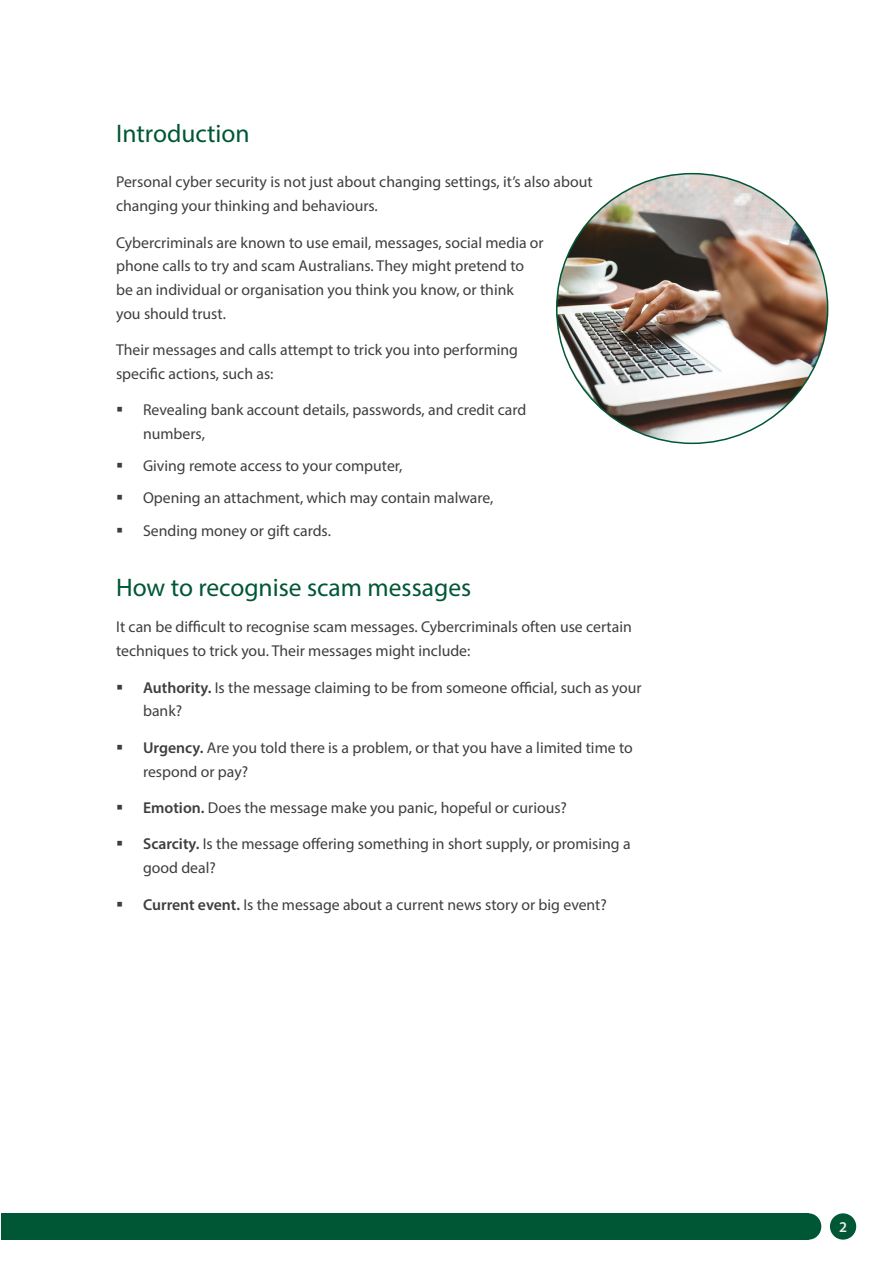
<style>
.page{position:relative;width:893px;height:1263px;background:#fff}
.page>*{position:absolute;margin:0;border:0;box-sizing:border-box;transform-origin:0 0}
.Headings{font:25.5px "Myriad Pro";color:#005735}
.bullets{font:15.75px/23.7px "Myriad Pro";color:#3e3e3f}
.t1{font:600 15px "Myriad Pro";color:#ebebec}
.s1{font-weight:600}
</style>
<div class="page">
<div style="left:2px;top:1213px;width:807px;height:26px;background:#005735"></div>
<div style="left:796px;top:1213px;width:25px;height:26px;background:#005735;border-radius:50%"></div>
<div style="left:830px;top:1213px;width:26px;height:26px;background:#005735;border-radius:50%"></div>
<img style="left:557px;top:174px;width:271px;height:269px">
<p class="Headings" style="left:116px;top:118px;width:135px">Introduction</p>
<p class="bullets" style="left:116px;top:170px;width:478px">Personal cyber security is not just about changing settings, it’s also about changing your thinking and behaviours.</p>
<p class="bullets" style="left:116px;top:230px;width:429px">Cybercriminals are known to use email, messages, social media or phone calls to try and scam Australians. They might pretend to be an individual or organisation you think you know, or think<br>you should trust.</p>
<p class="bullets" style="left:116px;top:338px;width:403px">Their messages and calls attempt to trick you into performing specific actions, such as:</p>
<p class="bullets" style="left:143px;top:398px;width:385px">Revealing bank account details, passwords, and credit card numbers,</p>
<p class="bullets" style="left:143px;top:454px;width:261px">Giving remote access to your computer,</p>
<p class="bullets" style="left:143px;top:486px;width:352px">Opening an attachment, which may contain malware,</p>
<p class="bullets" style="left:143px;top:518px;width:189px">Sending money or gift cards.</p>
<p class="Headings" style="left:116px;top:572px;width:357px">How to recognise scam messages</p>
<p class="bullets" style="left:116px;top:615px;width:517px">It can be difficult to recognise scam messages. Cybercriminals often use certain techniques to trick you. Their messages might include:</p>
<p class="bullets" style="left:143px;top:675px;width:500px"><span class="s1">Authority.</span> Is the message claiming to be from someone official, such as your bank?</p>
<p class="bullets" style="left:143px;top:735px;width:491px"><span class="s1">Urgency.</span> Are you told there is a problem, or that you have a limited time to respond or pay?</p>
<p class="bullets" style="left:143px;top:795px;width:425px"><span class="s1">Emotion.</span> Does the message make you panic, hopeful or curious?</p>
<p class="bullets" style="left:143px;top:832px;width:489px"><span class="s1">Scarcity.</span> Is the message offering something in short supply, or promising a good deal?</p>
<p class="bullets" style="left:143px;top:892px;width:465px"><span class="s1">Current event.</span> Is the message about a current news story or big event?</p>
<p class="t1" style="left:839px;top:1217px;width:10px">2</p>
</div>
